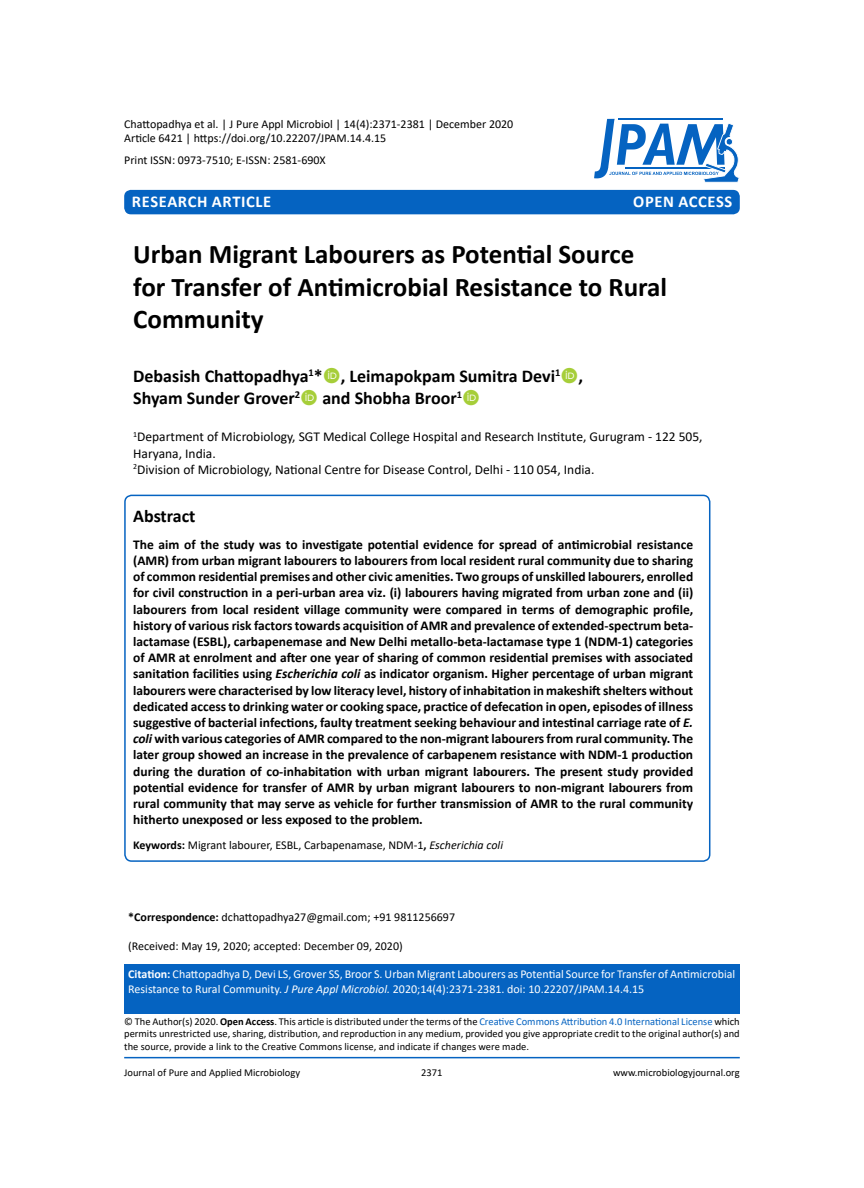
<style>
.page{position:relative;width:864px;height:1188px;background:#fff}
.page>*{position:absolute;margin:0;border:0;box-sizing:border-box;transform-origin:0 0}
.t1{font:700 27px/32.4px "Calibri";color:#000}
.t2{font:700 18px/21.6px "Calibri";color:#000}
.t3{font:700 16.5px "Calibri";letter-spacing:.04em;color:#fff}
.t4{font:700 13.5px/16.2px "Calibri";color:#000;text-align:justify}
.t5{font:13.5px/16.2px "Calibri";color:#000}
.t6{font:12px/14.4px "Calibri";color:#000}
.t7{font:12px/14.4px "Calibri";color:#fff}
.t8{font:10.5px/12.6px "Calibri";color:#000;text-align:justify}
.s1{font-style:italic}
.s2{font-weight:700}
.s3{color:#0563c1}
</style>
<div class="page">
<div style="left:124px;top:964px;width:616px;height:50px;background:#0563c1"></div>
<hr style="left:124px;top:1057px;width:616px;height:1px;background:#0563c1">
<div style="left:124px;top:190px;width:616px;height:24px;background:#0563c1;border-radius:7px"></div>
<svg style="left:594px;top:119px;width:145px;height:64px"></svg>
<div style="left:124px;top:495px;width:586px;height:367px;border:2px solid #0563c1;border-radius:7px"></div>
<p class="t6" style="left:124px;top:116px;width:391px">Chattopadhya et al. | J Pure Appl Microbiol | 14(4):2371-2381 | December 2020<br>Article 6421 | https://doi.org/10.22207/JPAM.14.4.15</p>
<p class="t6" style="left:124px;top:152px;width:203px">Print ISSN: 0973-7510; E-ISSN: 2581-690X</p>
<p class="t3" style="left:132px;top:189px;width:141px">Research Article</p>
<p class="t3" style="left:633px;top:189px;width:84px">OPEN ACCESS</p>
<h1 class="t1" style="left:133px;top:238px;width:536px">Urban Migrant Labourers as Potential Source for Transfer of Antimicrobial Resistance to Rural<br>Community</h1>
<h2 class="t2" style="left:133px;top:365px;width:451px">Debasish Chattopadhya<sup>1</sup>* , Leimapokpam Sumitra Devi<sup>1</sup> ,<br>Shyam Sunder Grover<sup>2</sup> and Shobha Broor<sup>1</sup></h2>
<p class="t5" style="left:133px;top:429px;width:571px"><sup>1</sup>Department of Microbiology, SGT Medical College Hospital and Research Institute, Gurugram - 122 505,<br>Haryana, India.<br><sup>2</sup>Division of Microbiology, National Centre for Disease Control, Delhi - 110 054, India.</p>
<h2 class="t2" style="left:133px;top:505px;width:64px">Abstract</h2>
<p class="t4" style="left:133px;top:536px;width:562px">The aim of the study was to investigate potential evidence for spread of antimicrobial resistance (AMR) from urban migrant labourers to labourers from local resident rural community due to sharing of common residential premises and other civic amenities. Two groups of unskilled labourers, enrolled for civil construction in a peri-urban area viz. (i) labourers having migrated from urban zone and (ii) labourers from local resident village community were compared in terms of demographic profile, history of various risk factors towards acquisition of AMR and prevalence of extended-spectrum beta&shy;lactamase (ESBL), carbapenemase and New Delhi metallo-beta-lactamase type 1 (NDM-1) categories of AMR at enrolment and after one year of sharing of common residential premises with associated sanitation facilities using <span class="s1">Escherichia coli</span> as indicator organism. Higher percentage of urban migrant labourers were characterised by low literacy level, history of inhabitation in makeshift shelters without dedicated access to drinking water or cooking space, practice of defecation in open, episodes of illness suggestive of bacterial infections, faulty treatment seeking behaviour and intestinal carriage rate of <span class="s1">E. coli</span> with various categories of AMR compared to the non-migrant labourers from rural community. The later group showed an increase in the prevalence of carbapenem resistance with NDM-1 production during the duration of co-inhabitation with urban migrant labourers. The present study provided potential evidence for transfer of AMR by urban migrant labourers to non-migrant labourers from rural community that may serve as vehicle for further transmission of AMR to the rural community hitherto unexposed or less exposed to the problem.</p>
<p class="t6" style="left:133px;top:838px;width:371px"><span class="s2">Keywords:</span> Migrant labourer, ESBL, Carbapenamase, NDM-1<span class="s2">,</span> <span class="s1">Escherichia coli</span></p>
<p class="t6" style="left:128px;top:909px;width:328px"><span class="s2">*Correspondence:</span> dchattopadhya27@gmail.com; +91 9811256697</p>
<p class="t6" style="left:128px;top:938px;width:276px">(Received: May 19, 2020; accepted: December 09, 2020)</p>
<p class="t7" style="left:128px;top:967px;width:609px"><span class="s2">Citation:</span> Chattopadhya D, Devi LS, Grover SS, Broor S. Urban Migrant Labourers as Potential Source for Transfer of Antimicrobial<br>Resistance to Rural Community. <span class="s1">J Pure Appl Microbiol.</span> 2020;14(4):2371-2381. doi: 10.22207/JPAM.14.4.15</p>
<p class="t8" style="left:124px;top:1015px;width:617px">© The Author(s) 2020. <span class="s2">Open Access</span>. This article is distributed under the terms of the <span class="s3">Creative Commons Attribution 4.0 International License</span> which permits unrestricted use, sharing, distribution, and reproduction in any medium, provided you give appropriate credit to the original author(s) and the source, provide a link to the Creative Commons license, and indicate if changes were made.</p>
<p class="t8" style="left:124px;top:1066px;width:177px">Journal of Pure and Applied Microbiology</p>
<p class="t8" style="left:421px;top:1066px;width:23px">2371</p>
<p class="t8" style="left:613px;top:1066px;width:128px">www.microbiologyjournal.org</p>
</div>
